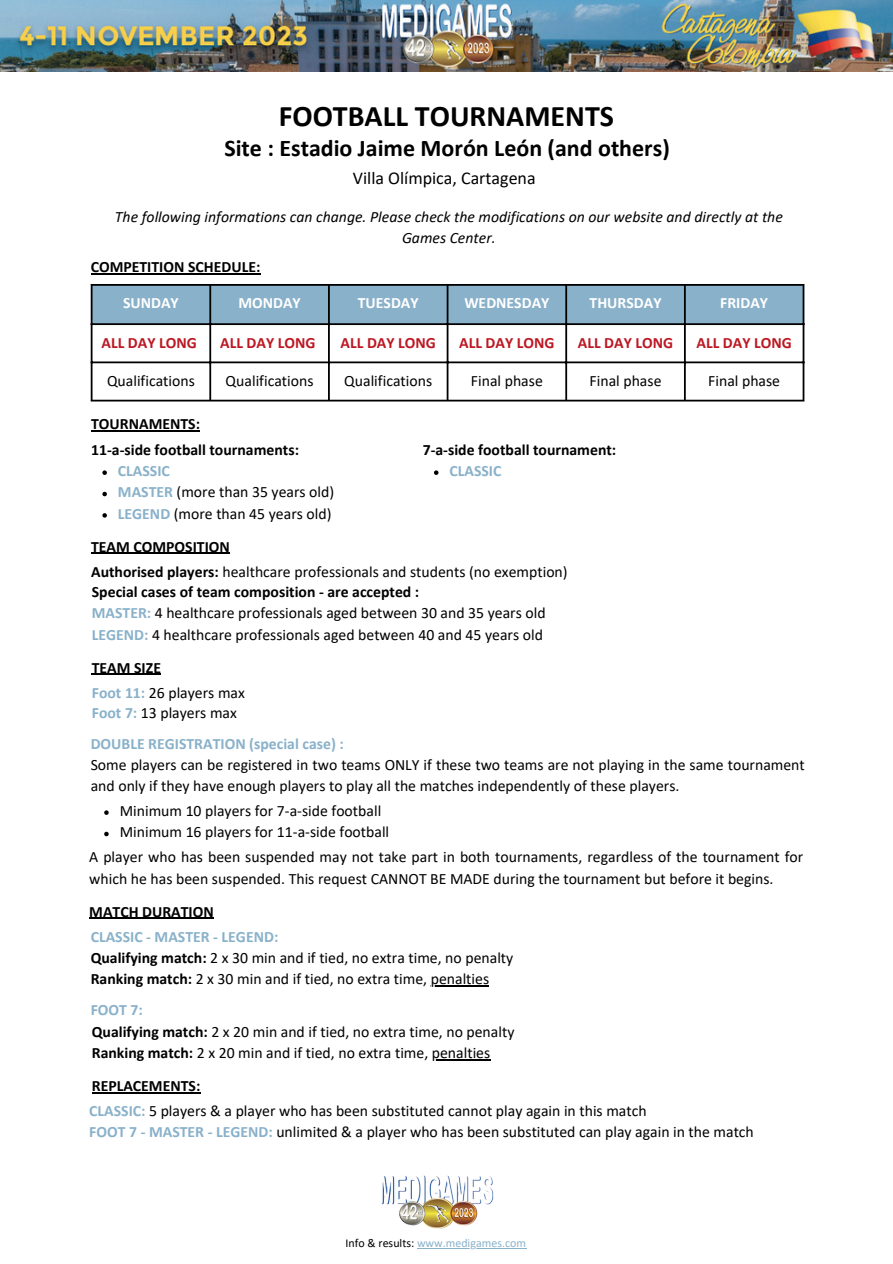
<style>
.page{position:relative;width:893px;height:1264px;background:#fff}
.page>*{position:absolute;margin:0;border:0;box-sizing:border-box;transform-origin:0 0}
.t1{font:700 30px "Calibri";color:#000}
.t2{font:700 24px "Calibri";color:#000}
.t3{font:18px "Calibri";color:#000}
.t4{font:15.75px/21.3px "Calibri";color:#000}
.t5{font:italic 15.75px/21.3px "Calibri";color:#000;text-align:center}
.t6{font:700 15.75px "Calibri";color:#000}
.t7{font:700 15.75px "Calibri";color:#bc1823}
.t8{font:700 15.75px "Calibri";color:#fff}
.t9{font:700 15.75px "Calibri";color:#89b1ca}
.t10{font:12px "Calibri";color:#89b1ca}
.s1{font-weight:700;color:#89b1ca}
.s2{font-weight:700}
.s3{color:#000}
</style>
<div class="page">
<img style="left:0;top:0;width:892px;height:72px">
<hr style="left:91px;top:552px;width:139px;height:2px;background:#000">
<hr style="left:92px;top:674px;width:69px;height:1px;background:#000">
<svg style="left:104px;top:810px;width:5px;height:4px"></svg>
<svg style="left:104px;top:831px;width:5px;height:5px"></svg>
<div style="left:92px;top:286px;width:710px;height:37px;background:#89b1ca"></div>
<svg style="left:92px;top:325px;width:710px;height:75px"></svg>
<hr style="left:91px;top:286px;width:1px;height:114px;background:#000">
<hr style="left:209px;top:286px;width:2px;height:114px;background:#000">
<hr style="left:328px;top:286px;width:2px;height:114px;background:#000">
<hr style="left:446px;top:286px;width:2px;height:114px;background:#000">
<hr style="left:565px;top:286px;width:2px;height:114px;background:#000">
<hr style="left:684px;top:286px;width:1px;height:114px;background:#000">
<hr style="left:802px;top:286px;width:2px;height:114px;background:#000">
<hr style="left:91px;top:284px;width:713px;height:2px;background:#000">
<hr style="left:91px;top:323px;width:713px;height:2px;background:#000">
<hr style="left:91px;top:361px;width:713px;height:2px;background:#000">
<hr style="left:91px;top:400px;width:713px;height:1px;background:#000">
<hr style="left:91px;top:273px;width:169px;height:1px;background:#000">
<hr style="left:91px;top:430px;width:109px;height:1px;background:#000">
<svg style="left:102px;top:470px;width:5px;height:5px"></svg>
<svg style="left:102px;top:492px;width:5px;height:4px"></svg>
<svg style="left:102px;top:513px;width:5px;height:4px"></svg>
<svg style="left:434px;top:470px;width:4px;height:5px"></svg>
<hr style="left:89px;top:917px;width:125px;height:1px;background:#000">
<hr style="left:430px;top:985px;width:59px;height:1px;background:#000">
<hr style="left:432px;top:1059px;width:58px;height:1px;background:#000">
<hr style="left:92px;top:1091px;width:108px;height:2px;background:#000">
<hr style="left:417px;top:1247px;width:109px;height:1px;background:#89b1ca">
<img style="left:381px;top:1175px;width:114px;height:74px">
<h1 class="t1" style="left:279px;top:104px;width:337px">FOOTBALL TOURNAMENTS</h1>
<h2 class="t2" style="left:224px;top:138px;width:447px">Site : Estadio Jaime Morón León (and others)</h2>
<p class="t3" style="left:353px;top:170px;width:184px">Villa Olímpica, Cartagena</p>
<p class="t5" style="left:115px;top:207px;width:669px">The following informations can change. Please check the modifications on our website and directly at the<br>Games Center.</p>
<p class="t6" style="left:91px;top:260px;width:171px">COMPETITION SCHEDULE:</p>
<p class="t8" style="left:123px;top:296px;width:57px">SUNDAY</p>
<p class="t8" style="left:238px;top:296px;width:64px">MONDAY</p>
<p class="t8" style="left:358px;top:296px;width:62px">TUESDAY</p>
<p class="t8" style="left:464px;top:296px;width:86px">WEDNESDAY</p>
<p class="t8" style="left:589px;top:296px;width:73px">THURSDAY</p>
<p class="t8" style="left:720px;top:296px;width:49px">FRIDAY</p>
<p class="t7" style="left:101px;top:336px;width:97px">ALL DAY LONG</p>
<p class="t7" style="left:220px;top:336px;width:97px">ALL DAY LONG</p>
<p class="t7" style="left:340px;top:336px;width:97px">ALL DAY LONG</p>
<p class="t7" style="left:459px;top:336px;width:97px">ALL DAY LONG</p>
<p class="t7" style="left:578px;top:336px;width:97px">ALL DAY LONG</p>
<p class="t7" style="left:696px;top:336px;width:97px">ALL DAY LONG</p>
<p class="t4" style="left:107px;top:371px;width:89px">Qualifications</p>
<p class="t4" style="left:226px;top:371px;width:89px">Qualifications</p>
<p class="t4" style="left:344px;top:371px;width:89px">Qualifications</p>
<p class="t4" style="left:471px;top:371px;width:73px">Final phase</p>
<p class="t4" style="left:589px;top:371px;width:73px">Final phase</p>
<p class="t4" style="left:708px;top:371px;width:73px">Final phase</p>
<p class="t6" style="left:91px;top:417px;width:110px">TOURNAMENTS:</p>
<p class="t4" style="left:118px;top:461px;width:218px"><span class="s1">CLASSIC<br>MASTER</span> (more than 35 years old)<br><span class="s1">LEGEND</span> (more than 45 years old)</p>
<p class="t6" style="left:91px;top:443px;width:209px">11-a-side football tournaments:</p>
<p class="t6" style="left:422px;top:443px;width:195px">7-a-side football tournament:</p>
<p class="t9" style="left:449px;top:464px;width:53px">CLASSIC</p>
<p class="t4" style="left:91px;top:535px;width:478px;line-height:24.9px"><span class="s2">TEAM COMPOSITION<br>Authorised players:</span> healthcare professionals and students (no exemption)</p>
<p class="t4" style="left:92px;top:583px;width:455px;line-height:20.4px"><span class="s2">Special cases of team composition - are accepted :<br></span><span class="s1">MASTER:</span> 4 healthcare professionals aged between 30 and 35 years old</p>
<p class="t4" style="left:92px;top:619px;width:452px;line-height:32.8px"><span class="s1">LEGEND:</span> 4 healthcare professionals aged between 40 and 45 years old<br><span class="s2">TEAM SIZE</span></p>
<p class="t4" style="left:92px;top:683px;width:155px;line-height:20.4px"><span class="s1">Foot 11:</span> 26 players max<br><span class="s1">Foot 7:</span> 13 players max</p>
<p class="t9" style="left:91px;top:737px;width:255px">DOUBLE REGISTRATION (special case) :</p>
<p class="t4" style="left:91px;top:755px;width:715px">Some players can be registered in two teams ONLY if these two teams are not playing in the same tournament and only if they have enough players to play all the matches independently of these players.</p>
<p class="t4" style="left:120px;top:801px;width:271px">Minimum 10 players for 7-a-side football<br>Minimum 16 players for 11-a-side football</p>
<p class="t4" style="left:89px;top:847px;width:715px">A player who has been suspended may not take part in both tournaments, regardless of the tournament for which he has been suspended. This request CANNOT BE MADE during the tournament but before it begins.</p>
<p class="t6" style="left:89px;top:904px;width:126px">MATCH DURATION</p>
<p class="t4" style="left:91px;top:926px;width:424px"><span class="s1">CLASSIC - MASTER - LEGEND:<br></span><span class="s2">Qualifying match:</span> 2 x 30 min and if tied, no extra time, no penalty<br><span class="s2">Ranking match:</span> 2 x 30 min and if tied, no extra time, penalties</p>
<p class="t4" style="left:91px;top:1000px;width:425px"><span class="s1">FOOT 7:<br></span><span class="s2">Qualifying match:</span> 2 x 20 min and if tied, no extra time, no penalty<br><span class="s2">Ranking match:</span> 2 x 20 min and if tied, no extra time, penalties</p>
<p class="t4" style="left:89px;top:1074px;width:559px;line-height:24.9px"><span class="s2">REPLACEMENTS:<br></span><span class="s1">CLASSIC:</span> 5 players &amp; a player who has been substituted cannot play again in this match</p>
<p class="t4" style="left:89px;top:1122px;width:666px"><span class="s1">FOOT 7 - MASTER - LEGEND:</span> unlimited &amp; a player who has been substituted can play again in the match</p>
<p class="t10" style="left:345px;top:1237px;width:182px"><span class="s3">Info &amp; results:</span> www.medigames.com</p>
</div>
